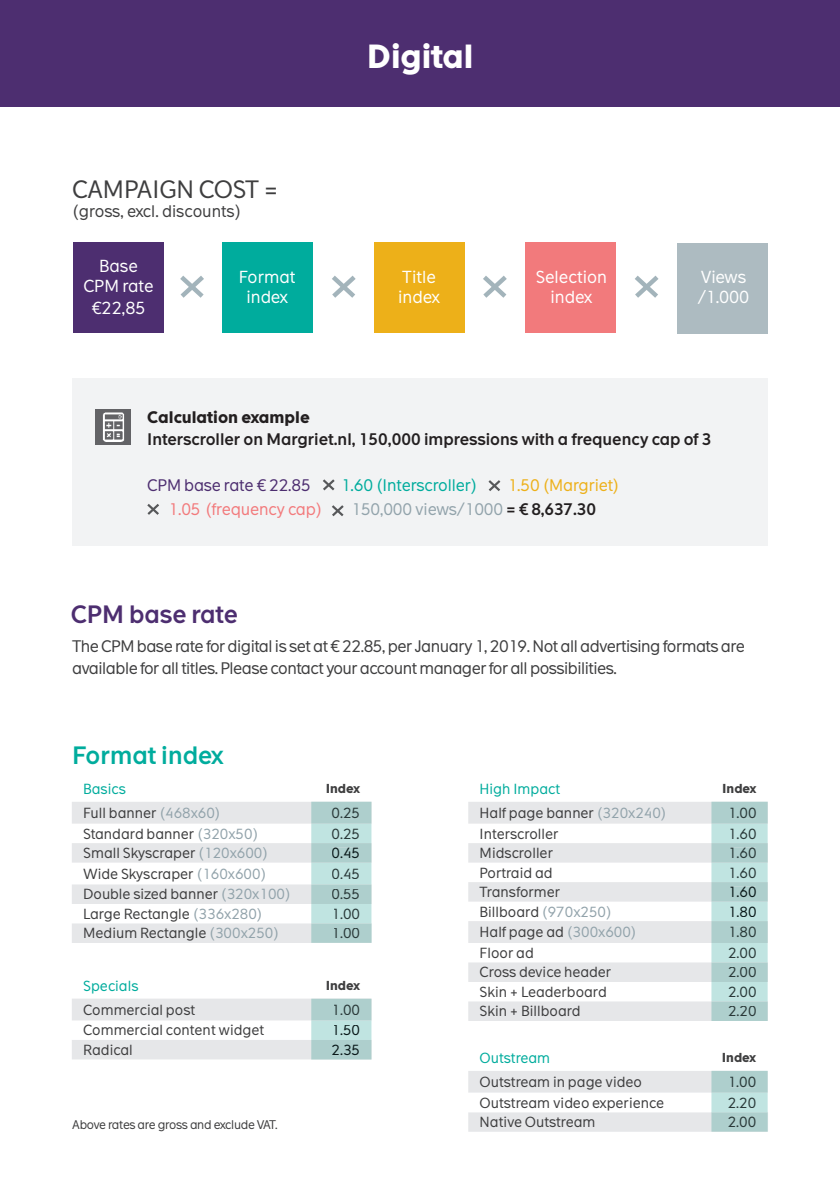
<style>
.page{position:relative;width:840px;height:1191px;background:#fff}
.page>*{position:absolute;margin:0;border:0;box-sizing:border-box;transform-origin:0 0}
.t1{font:700 32px "The Message";color:#fff}
.t2{font:24px "The Message";letter-spacing:-.005em;color:#3e3e3f}
.t3{font:600 24px "The Message";color:#00ac9d}
.t4{font:600 24px "The Message";letter-spacing:-.005em;color:#4d2e70}
.t5{font:16.6px/20px "The Message";color:#fff;text-align:center}
.t6{font:16px/22px "The Message";letter-spacing:-.03em;color:#3e3e3f}
.t7{font:600 16px "The Message";color:#231f20}
.t8{font:16px "The Message";color:#92a3ab}
.t9{font:16px "The Message";color:#3e3e3f}
.t10{font:16px "The Message";letter-spacing:-.01em;color:#00ac9d}
.t11{font:700 16px "The Message";color:#231f20}
.t12{font:16px "The Message";letter-spacing:-.01em;color:#f27a7c}
.t13{font:16px "The Message";letter-spacing:-.01em;color:#4d2e70}
.t14{font:16px "The Message";letter-spacing:-.01em;color:#edb019}
.t15{font:14px/19.8px "The Message";color:#3e3e3f}
.t16{font:14px/19.8px "The Message";color:#293838;text-align:justify}
.t17{font:14px "The Message";color:#00ac9d}
.t18{font:14px/19.4px "The Message";color:#0a191a}
.t19{font:700 12.4px "The Message";letter-spacing:-.005em;color:#3e3e3f}
.t20{font:12px "The Message";letter-spacing:-.03em;color:#3e3e3f}
.s1{font-weight:600;color:#231f20}
.s2{color:#92a3ab}
</style>
<div class="page">
<div style="left:0;top:0;width:839px;height:107px;background:#4d2e70"></div>
<div style="left:72px;top:378px;width:695px;height:167px;background:#f2f3f4"></div>
<div style="left:95px;top:409px;width:36px;height:36px;background:#636366"></div>
<img style="left:102px;top:412px;width:23px;height:30px">
<div style="left:73px;top:242px;width:91px;height:91px;background:#4d2e70"></div>
<div style="left:222px;top:242px;width:90px;height:91px;background:#00ac9d"></div>
<div style="left:373px;top:242px;width:91px;height:91px;background:#edb019"></div>
<div style="left:525px;top:242px;width:90px;height:91px;background:#f27a7c"></div>
<div style="left:676px;top:243px;width:91px;height:90px;background:#adbbc1"></div>
<svg style="left:180px;top:275px;width:24px;height:23px"></svg>
<svg style="left:323px;top:479px;width:12px;height:12px"></svg>
<svg style="left:488px;top:480px;width:13px;height:11px"></svg>
<svg style="left:147px;top:504px;width:12px;height:11px"></svg>
<svg style="left:332px;top:505px;width:12px;height:12px"></svg>
<svg style="left:332px;top:275px;width:24px;height:23px"></svg>
<svg style="left:483px;top:275px;width:24px;height:23px"></svg>
<svg style="left:635px;top:275px;width:24px;height:23px"></svg>
<svg style="left:72px;top:802px;width:299px;height:141px;fill:#e6e7e9"></svg>
<svg style="left:468px;top:802px;width:243px;height:219px;fill:#e6e7e9"></svg>
<svg style="left:311px;top:801px;width:60px;height:141px"></svg>
<div style="left:332px;top:807px;width:27px;height:11px;background:#aecfcd"></div>
<div style="left:332px;top:828px;width:27px;height:10px;background:#c0e4e1"></div>
<div style="left:332px;top:847px;width:27px;height:11px;background:#aecfcd"></div>
<div style="left:332px;top:868px;width:27px;height:11px;background:#c0e4e1"></div>
<div style="left:332px;top:889px;width:27px;height:10px;background:#aecfcd"></div>
<div style="left:334px;top:908px;width:25px;height:11px;background:#c0e4e1"></div>
<div style="left:334px;top:928px;width:25px;height:10px;background:#aecfcd"></div>
<svg style="left:72px;top:998px;width:299px;height:61px"></svg>
<div style="left:334px;top:1004px;width:25px;height:11px;background:#aecfcd"></div>
<div style="left:334px;top:1025px;width:25px;height:10px;background:#c0e4e1"></div>
<div style="left:332px;top:1044px;width:27px;height:11px;background:#aecfcd"></div>
<svg style="left:711px;top:801px;width:56px;height:220px"></svg>
<div style="left:730px;top:807px;width:25px;height:11px;background:#aecfcd"></div>
<div style="left:730px;top:828px;width:25px;height:10px;background:#c0e4e1"></div>
<div style="left:730px;top:847px;width:25px;height:11px;background:#aecfcd"></div>
<div style="left:730px;top:867px;width:25px;height:10px;background:#c0e4e1"></div>
<div style="left:730px;top:886px;width:25px;height:11px;background:#aecfcd"></div>
<div style="left:730px;top:906px;width:25px;height:10px;background:#c0e4e1"></div>
<div style="left:730px;top:927px;width:25px;height:10px;background:#aecfcd"></div>
<div style="left:728px;top:947px;width:27px;height:11px;background:#c0e4e1"></div>
<div style="left:728px;top:967px;width:27px;height:10px;background:#aecfcd"></div>
<div style="left:728px;top:986px;width:27px;height:11px;background:#c0e4e1"></div>
<div style="left:728px;top:1006px;width:27px;height:10px;background:#aecfcd"></div>
<svg style="left:468px;top:1070px;width:299px;height:61px"></svg>
<div style="left:730px;top:1076px;width:25px;height:11px;background:#aecfcd"></div>
<div style="left:728px;top:1097px;width:27px;height:10px;background:#c0e4e1"></div>
<div style="left:728px;top:1116px;width:27px;height:11px;background:#aecfcd"></div>
<h2 class="t2" style="left:72px;top:174px;width:208px">CAMPAIGN COST =</h2>
<p class="t9" style="left:72px;top:201px;width:171px">(gross, excl. discounts)</p>
<h1 class="t1" style="left:366px;top:36px;width:108px">Digital</h1>
<p class="t5" style="left:83px;top:256px;width:72px">Base<br>CPM rate</p>
<p class="t5" style="left:91px;top:298px;width:56px">€22,85</p>
<p class="t5" style="left:239px;top:267px;width:58px">Format index</p>
<p class="t5" style="left:398px;top:267px;width:43px;text-align:left">Title index</p>
<p class="t5" style="left:535px;top:267px;width:73px">Selection index</p>
<p class="t5" style="left:697px;top:267px;width:53px;text-align:left">Views /1.000</p>
<p class="t11" style="left:147px;top:407px;width:164px">Calculation example</p>
<p class="t7" style="left:147px;top:429px;width:565px">Interscroller on Margriet.nl, 150,000 impressions with a frequency cap of 3</p>
<p class="t13" style="left:147px;top:475px;width:165px">CPM base rate € 22.85</p>
<p class="t10" style="left:341px;top:475px;width:138px">1.60 (Interscroller)</p>
<p class="t14" style="left:507px;top:475px;width:113px">1.50 (Margriet)</p>
<p class="t12" style="left:168px;top:499px;width:155px">1.05 (frequency cap)</p>
<p class="t8" style="left:351px;top:499px;width:246px">150,000 views/1000 <span class="s1">= € 8,637.30</span></p>
<h2 class="t4" style="left:71px;top:599px;width:169px">CPM base rate</h2>
<p class="t6" style="left:72px;top:635px;width:674px">The CPM base rate for digital is set at € 22.85, per January 1, 2019. Not all advertising formats are available for all titles. Please contact your account manager for all possibilities.</p>
<h2 class="t3" style="left:72px;top:740px;width:153px">Format index</h2>
<p class="t17" style="left:83px;top:780px;width:44px">Basics</p>
<p class="t19" style="left:325px;top:780px;width:36px">Index</p>
<p class="t15" style="left:83px;top:803px;width:209px">Full banner <span class="s2">(468x60)<br></span>Standard banner <span class="s2">(320x50)<br></span>Small Skyscraper <span class="s2">(120x600)<br></span>Wide Skyscraper <span class="s2">(160x600)<br></span>Double sized banner <span class="s2">(320x100)<br></span>Large Rectangle <span class="s2">(336x280)<br></span>Medium Rectangle <span class="s2">(300x250)</span></p>
<p class="t16" style="left:331px;top:802px;width:30px;line-height:20.6px">0.25<br>0.25</p>
<p class="t18" style="left:331px;top:843px;width:30px">0.45</p>
<p class="t16" style="left:331px;top:863px;width:30px">0.45<br>0.55<br>1.00<br>1.00</p>
<p class="t17" style="left:83px;top:976px;width:57px">Specials</p>
<p class="t19" style="left:325px;top:977px;width:36px">Index</p>
<p class="t15" style="left:83px;top:999px;width:182px">Commercial post<br>Commercial content widget<br>Radical</p>
<p class="t16" style="left:331px;top:999px;width:30px">1.00</p>
<p class="t18" style="left:331px;top:1020px;width:30px">1.50<br>2.35</p>
<p class="t20" style="left:72px;top:1117px;width:207px">Above rates are gross and exclude VAT.</p>
<p class="t17" style="left:479px;top:780px;width:82px">High Impact</p>
<p class="t19" style="left:721px;top:780px;width:36px">Index</p>
<p class="t15" style="left:479px;top:803px;width:188px">Half page banner <span class="s2">(320x240)<br></span>Interscroller<br>Midscroller<br>Portraid ad<br>Transformer<br>Billboard <span class="s2">(970x250)<br></span>Half page ad <span class="s2">(300x600)<br></span>Floor ad<br>Cross device header<br>Skin + Leaderboard<br>Skin + Billboard</p>
<p class="t16" style="left:727px;top:803px;width:30px">1.00<br>1.60<br>1.60<br>1.60</p>
<p class="t18" style="left:727px;top:882px;width:30px">1.60<br>1.80</p>
<p class="t16" style="left:727px;top:922px;width:30px">1.80<br>2.00<br>2.00<br>2.00<br>2.20</p>
<p class="t17" style="left:479px;top:1049px;width:72px">Outstream</p>
<p class="t19" style="left:721px;top:1049px;width:36px">Index</p>
<p class="t15" style="left:479px;top:1072px;width:164px">Outstream in page video</p>
<p class="t15" style="left:727px;top:1072px;width:30px">1.00</p>
<p class="t15" style="left:479px;top:1093px;width:186px">Outstream video experience<br>Native Outstream</p>
<p class="t16" style="left:727px;top:1092px;width:30px">2.20</p>
<p class="t15" style="left:727px;top:1112px;width:30px">2.00</p>
</div>
